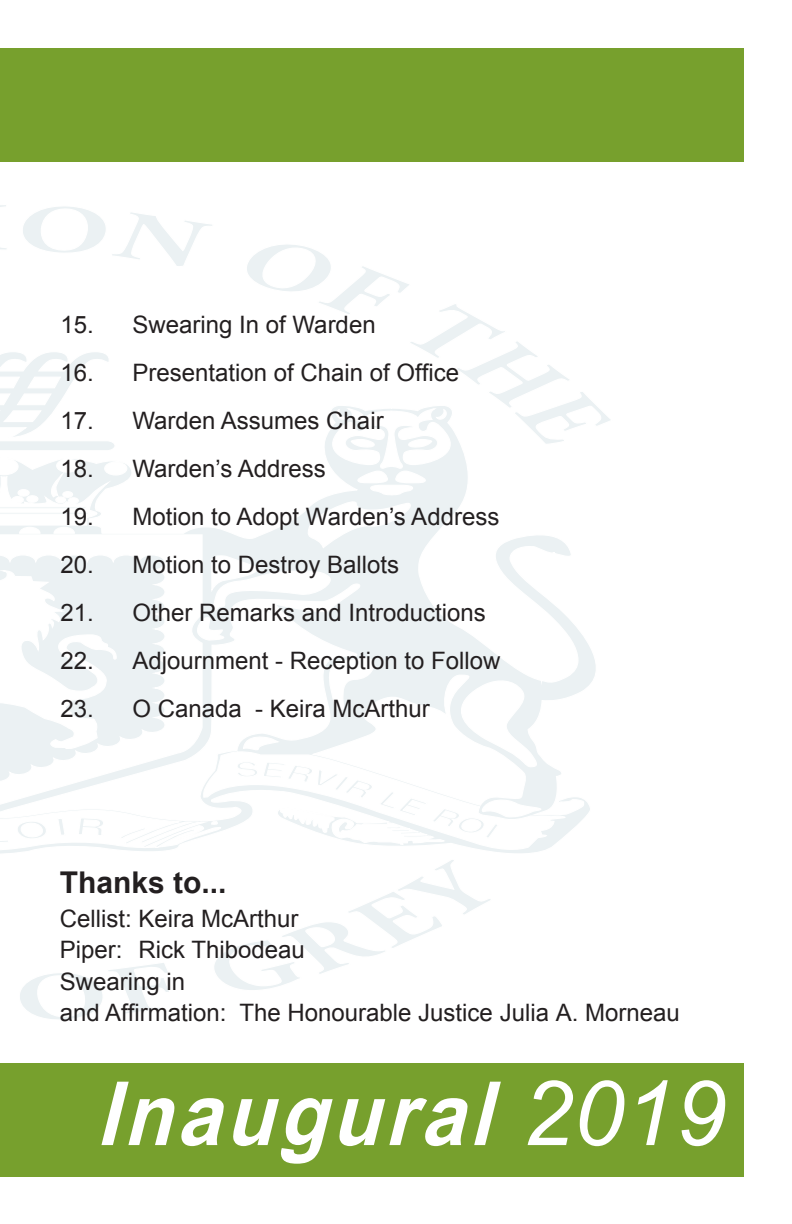
<style>
.page{position:relative;width:792px;height:1224px;background:#fff}
.page>*{position:absolute;margin:0;border:0;box-sizing:border-box;transform-origin:0 0}
.t1{font:italic 700 88.6px "Arial";color:#fff;scale:.89 1}
.t2{font:700 30px "Arial";color:#231f20}
.t3{font:24px/31.4px "Arial";color:#231f20}
.s1{font-weight:400;font-size:90.2px}
</style>
<div class="page">
<div style="left:0;top:1063px;width:744px;height:114px;background:#77a02d"></div>
<div style="left:0;top:48px;width:744px;height:114px;background:#77a02d"></div>
<svg style="left:0;top:446px;width:596px;height:408px"></svg>
<svg style="left:0;top:820px;width:48px;height:24px"></svg>
<svg style="left:56px;top:817px;width:11px;height:20px"></svg>
<svg style="left:77px;top:817px;width:28px;height:37px"></svg>
<svg style="left:236px;top:760px;width:265px;height:80px"></svg>
<svg style="left:20px;top:963px;width:149px;height:56px"></svg>
<svg style="left:214px;top:860px;width:277px;height:130px"></svg>
<svg style="left:0;top:205px;width:214px;height:247px"></svg>
<svg style="left:247px;top:245px;width:363px;height:201px"></svg>
<p class="t3" style="left:60px;top:309px;width:317px">15. Swearing In of Warden</p>
<p class="t3" style="left:60px;top:357px;width:400px">16. Presentation of Chain of Office</p>
<p class="t3" style="left:60px;top:405px;width:325px">17. Warden Assumes Chair</p>
<p class="t3" style="left:60px;top:453px;width:267px">18. Warden’s Address</p>
<p class="t3" style="left:60px;top:501px;width:440px">19. Motion to Adopt Warden’s Address</p>
<p class="t3" style="left:60px;top:549px;width:340px">20. Motion to Destroy Ballots</p>
<p class="t3" style="left:60px;top:597px;width:427px">21. Other Remarks and Introductions</p>
<p class="t3" style="left:60px;top:645px;width:442px">22. Adjournment - Reception to Follow</p>
<p class="t3" style="left:60px;top:693px;width:371px">23. O Canada - Keira McArthur</p>
<p class="t2" style="left:60px;top:862px;width:168px">Thanks to...</p>
<p class="t3" style="left:60px;top:903px;width:621px">Cellist: Keira McArthur<br>Piper: Rick Thibodeau<br>Swearing in<br>and Affirmation: The Honourable Justice Julia A. Morneau</p>
<p class="t1" style="left:96px;top:1055px;width:709px">Inaugural <span class="s1">2 0 1 9</span></p>
</div>
